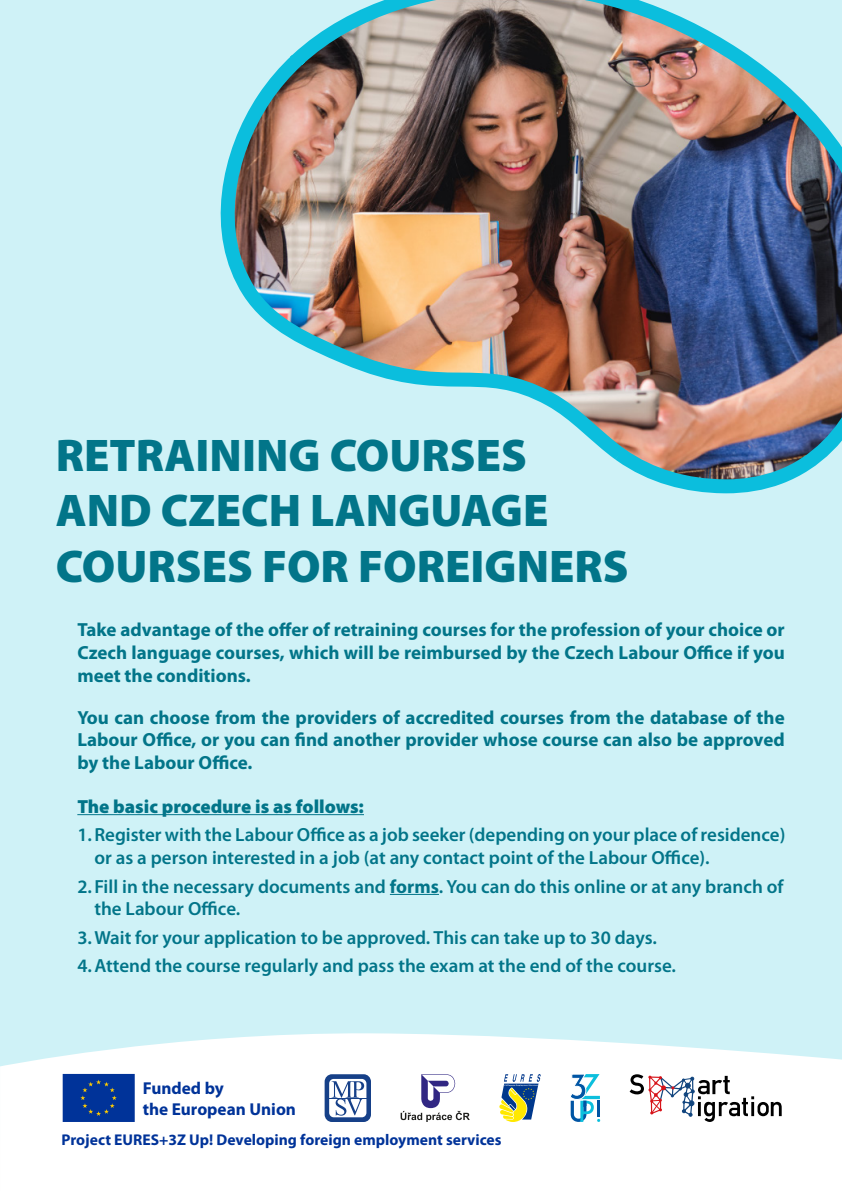
<style>
.page{position:relative;width:842px;height:1191px;background:#cff2f7}
.page>*{position:absolute;margin:0;border:0;box-sizing:border-box;transform-origin:0 0}
.t1{font:900 46px/55.2px "Myriad Pro";color:#027589}
.t2{font:600 19px/22.8px "Myriad Pro";color:#027589}
.t3{font:700 19px/22.8px "Myriad Pro";color:#027589;text-align:justify}
.t4{font:900 19px "Myriad Pro";color:#027589}
.t5{font:700 17.2px/20.6px "Myriad Pro";color:#039}
.t6{font:700 15.6px "Myriad Pro";color:#039}
.s1{font-weight:700}
</style>
<div class="page">
<img style="left:220px;top:0;width:622px;height:494px">
<svg style="left:0;top:1033px;width:842px;height:158px;background:#fbfdfe"></svg>
<hr style="left:77px;top:814px;width:287px;height:1px;background:#027589">
<hr style="left:390px;top:894px;width:49px;height:1px;background:#027589">
<svg style="left:570px;top:1074px;width:30px;height:48px"></svg>
<svg style="left:499px;top:1074px;width:42px;height:48px;background:#a5b39d"></svg>
<svg style="left:325px;top:1074px;width:46px;height:48px;background:#8ba0c4"></svg>
<svg style="left:61px;top:1072px;width:75px;height:51px;background:#1e499f"></svg>
<svg style="left:630px;top:1074px;width:152px;height:48px;background:#d0cccf"></svg>
<svg style="left:401px;top:1074px;width:69px;height:48px;background:#d4d2df"></svg>
<h1 class="t1" style="left:56px;top:428px;width:574px">RETRAINING COURSES<br>AND CZECH LANGUAGE<br>COURSES FOR FOREIGNERS</h1>
<p class="t3" style="left:77px;top:618px;width:709px">Take advantage of the offer of retraining courses for the profession of your choice or Czech language courses, which will be reimbursed by the Czech Labour Office if you meet the conditions.</p>
<p class="t3" style="left:77px;top:705px;width:709px">You can choose from the providers of accredited courses from the database of the Labour Office, or you can find another provider whose course can also be approved by the Labour Office.</p>
<p class="t4" style="left:77px;top:795px;width:288px">The basic procedure is as follows:</p>
<p class="t2" style="left:94px;top:823px;width:692px;text-indent:-17px">1.Register with the Labour Office as a job seeker (depending on your place of residence) or as a person interested in a job (at any contact point of the Labour Office).</p>
<p class="t2" style="left:94px;top:874px;width:691px;text-indent:-17px">2.Fill in the necessary documents and <span class="s1">forms</span>. You can do this online or at any branch of the Labour Office.</p>
<p class="t2" style="left:77px;top:922px;width:600px;line-height:28.4px">3.Wait for your application to be approved. This can take up to 30 days.<br>4.Attend the course regularly and pass the exam at the end of the course.</p>
<p class="t5" style="left:143px;top:1077px;width:155px">Funded by<br>the European Union</p>
<p class="t6" style="left:62px;top:1129px;width:442px">Project EURES+3Z Up! Developing foreign employment services</p>
</div>
